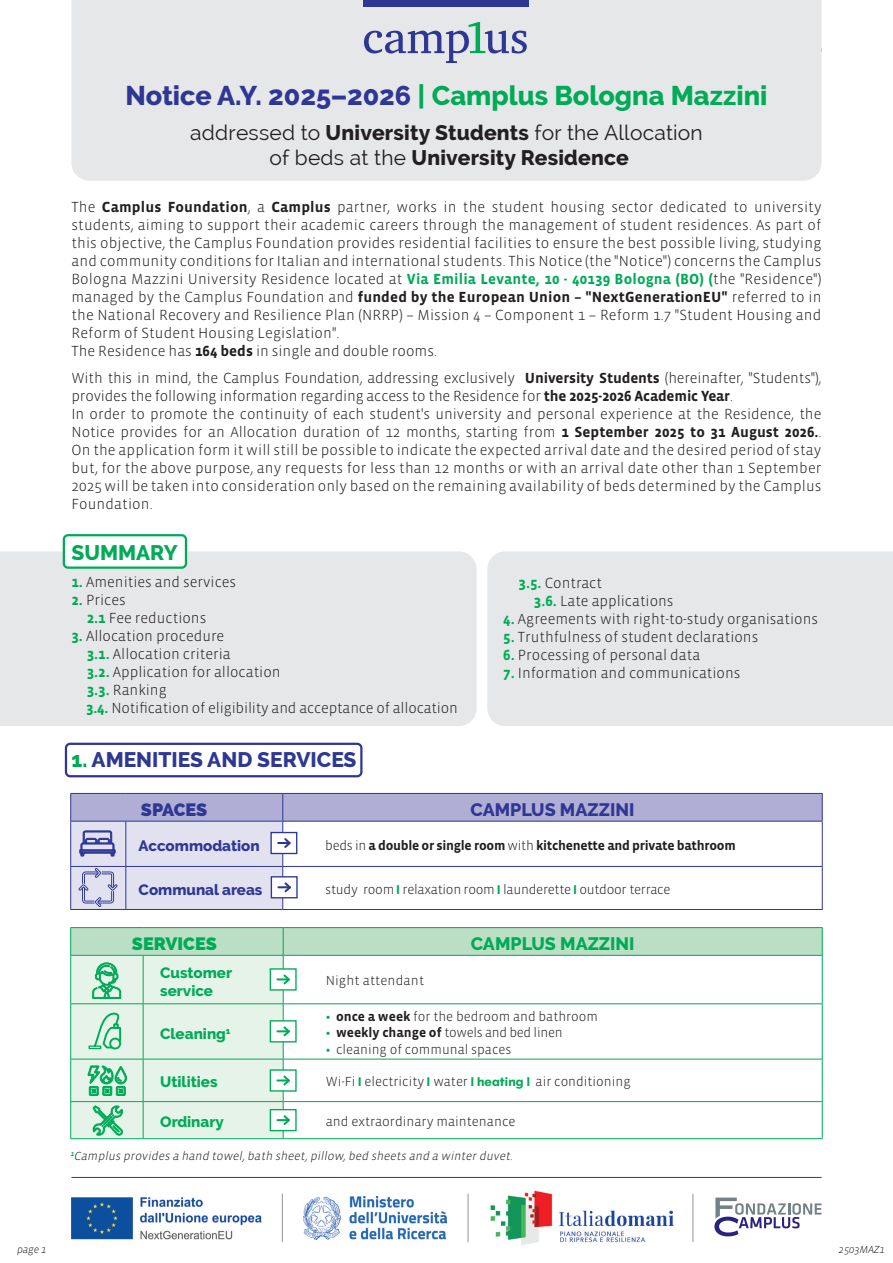
<style>
.page{position:relative;width:893px;height:1263px;background:#fff}
.page>*{position:absolute;margin:0;border:0;box-sizing:border-box;transform-origin:0 0}
.t1{font:800 27px "Raleway";color:#00ab57}
.t2{font:21px/25.2px "Raleway";letter-spacing:.01em;color:#231f20;text-align:center}
.t3{font:800 21px "Raleway";color:#2f3795}
.t4{font:800 21px "Raleway";color:#00ab57}
.t5{font:800 18px "Raleway";color:#00ab57}
.t6{font:800 18px "Raleway";color:#2f3795}
.t7{font:800 18px "Raleway";color:#00ab57}
.t8{font:800 18px "Raleway";letter-spacing:-.005em;color:#2f3795}
.t9{font:300 15px/18px "Vista Sans OT";color:#231f20;text-align:justify}
.t10{font:800 15px/18px "Raleway";color:#00ab57}
.t11{font:800 15px "Raleway";color:#2f3795}
.t12{font:300 13.5px "Vista Sans OT";color:#231f20}
.t13{font:300 13.5px "Vista Sans OT";letter-spacing:-.02em;color:#231f20}
.t14{font:700 13.5px "Vista Sans OT";letter-spacing:-.02em;color:#231f20}
.t15{font:italic 300 12px "Vista Sans OT";color:#231f20}
.t16{font:italic 300 10.5px "Vista Sans OT";letter-spacing:-.01em;color:#231f20}
.s1{color:#2f3795}
.s2{font-weight:800}
.s3{font-weight:700}
.s4{font-weight:700;color:#00ab57}
.s5{color:#00ab57}
.s6{font-weight:300}
.s7{font-family:"Raleway";font-weight:800;font-size:12px;color:#00ab57}
</style>
<div class="page">
<hr style="left:71px;top:1177px;width:750px;height:1px;background:#2f3795">
<img style="left:71px;top:1197px;width:191px;height:42px">
<img style="left:304px;top:1196px;width:142px;height:43px">
<img style="left:490px;top:1190px;width:184px;height:55px">
<hr style="left:468px;top:1194px;width:1px;height:48px;background:#939598">
<hr style="left:282px;top:1194px;width:1px;height:48px;background:#939598">
<hr style="left:693px;top:1194px;width:1px;height:48px;background:#939598">
<svg style="left:714px;top:1197px;width:107px;height:39px"></svg>
<div style="left:0;top:551px;width:477px;height:175px;background:#e6e7e9"></div>
<div style="left:64px;top:535px;width:122px;height:33px;background:#fff;border-radius:4px"></div>
<div style="left:63px;top:534px;width:124px;height:35px;border:2px solid #00ab57;border-radius:4px"></div>
<div style="left:71px;top:0;width:750px;height:181px;background:#e6e7e9"></div>
<svg style="left:364px;top:22px;width:163px;height:41px;background:#b8bfd2"></svg>
<div style="left:364px;top:0;width:165px;height:6px;background:#2f3795"></div>
<div style="left:65px;top:743px;width:297px;height:34px;border:2px solid #2f3795;border-radius:4px"></div>
<svg style="left:70px;top:927px;width:753px;height:212px"></svg>
<hr style="left:70px;top:909px;width:56px;height:1px;background:#2f3795">
<hr style="left:126px;top:909px;width:157px;height:1px;background:#2f3795">
<hr style="left:283px;top:909px;width:540px;height:1px;background:#2f3795">
<svg style="left:70px;top:793px;width:753px;height:116px"></svg>
<div style="left:487px;top:551px;width:406px;height:175px;background:#e6e7e9"></div>
<p class="t1" style="left:125px;top:80px;width:644px"><span class="s1">Notice A.Y. 2025–2026</span> | Camplus Bologna Mazzini</p>
<p class="t2" style="left:190px;top:120px;width:514px">addressed to <span class="s2">University Students</span> for the Allocation of beds at the <span class="s2">University Residence</span></p>
<p class="t9" style="left:71px;top:198px;width:752px">The <span class="s3">Camplus Foundation</span>, a <span class="s3">Camplus</span> partner, works in the student housing sector dedicated to university students, aiming to support their academic careers through the management of student residences. As part of this objective, the Camplus Foundation provides residential facilities to ensure the best possible living, studying and community conditions for Italian and international students. This Notice (the "Notice") concerns the Camplus Bologna Mazzini University Residence located at <span class="s4">Via Emilia Levante, 10 - 40139 Bologna (BO) (</span>the "Residence") managed by the Camplus Foundation and <span class="s3">funded by the European Union – "NextGenerationEU"</span> referred to in the National Recovery and Resilience Plan (NRRP) – Mission 4 – Component 1 – Reform 1.7 "Student Housing and Reform of Student Housing Legislation".</p>
<p class="t9" style="left:71px;top:342px;width:367px">The Residence has <span class="s3">164 beds</span> in single and double rooms.</p>
<p class="t9" style="left:71px;top:369px;width:751px">With this in mind, the Camplus Foundation, addressing exclusively <span class="s3">University Students</span> (hereinafter, "Students"), provides the following information regarding access to the Residence for <span class="s3">the 2025-2026 Academic Year</span>.</p>
<p class="t9" style="left:71px;top:405px;width:751px">In order to promote the continuity of each student's university and personal experience at the Residence, the Notice provides for an Allocation duration of 12 months, starting from <span class="s3">1 September 2025 to 31 August 2026.</span>.<br>On the application form it will still be possible to indicate the expected arrival date and the desired period of stay but, for the above purpose, any requests for less than 12 months or with an arrival date other than 1 September 2025 will be taken into consideration only based on the remaining availability of beds determined by the Camplus Foundation.</p>
<p class="t4" style="left:71px;top:541px;width:108px">SUMMARY</p>
<p class="t9" style="left:71px;top:573px;width:166px"><span class="s4">1.</span> Amenities and services</p>
<p class="t9" style="left:71px;top:591px;width:56px"><span class="s4">2.</span> Prices</p>
<p class="t9" style="left:87px;top:609px;width:121px"><span class="s4">2.1</span> Fee reductions</p>
<p class="t9" style="left:71px;top:627px;width:154px"><span class="s4">3.</span> Allocation procedure</p>
<p class="t9" style="left:87px;top:645px;width:145px"><span class="s4">3.1.</span> Allocation criteria</p>
<p class="t9" style="left:87px;top:663px;width:195px"><span class="s4">3.2.</span> Application for allocation</p>
<p class="t9" style="left:87px;top:681px;width:82px"><span class="s4">3.3.</span> Ranking</p>
<p class="t9" style="left:86px;top:699px;width:373px"><span class="s4">3.4.</span> Notification of eligibility and acceptance of allocation</p>
<p class="t3" style="left:71px;top:748px;width:287px"><span class="s5">1.</span> AMENITIES AND SERVICES</p>
<p class="t9" style="left:519px;top:574px;width:85px"><span class="s4">3.5.</span> Contract</p>
<p class="t9" style="left:534px;top:592px;width:141px"><span class="s4">3.6.</span> Late applications</p>
<p class="t9" style="left:503px;top:610px;width:316px"><span class="s4">4.</span> Agreements with right-to-study organisations</p>
<p class="t9" style="left:503px;top:628px;width:257px"><span class="s4">5.</span> Truthfulness of student declarations</p>
<p class="t9" style="left:503px;top:646px;width:198px"><span class="s4">6.</span> Processing of personal data</p>
<p class="t9" style="left:503px;top:664px;width:239px"><span class="s4">7.</span> Information and communications</p>
<p class="t8" style="left:141px;top:799px;width:68px">SPACES</p>
<p class="t6" style="left:471px;top:799px;width:165px">CAMPLUS MAZZINI</p>
<p class="t11" style="left:139px;top:837px;width:123px">Accommodation</p>
<p class="t14" style="left:325px;top:838px;width:412px"><span class="s6">beds in</span> a double or single room <span class="s6">with</span> kitchenette and private bathroom</p>
<p class="t11" style="left:139px;top:881px;width:125px">Communal areas</p>
<p class="t13" style="left:325px;top:882px;width:347px">study room <span class="s7">l</span> relaxation room <span class="s7">l</span> launderette <span class="s7">l</span> outdoor terrace</p>
<p class="t7" style="left:132px;top:933px;width:86px">SERVICES</p>
<p class="t5" style="left:471px;top:933px;width:165px">CAMPLUS MAZZINI</p>
<p class="t10" style="left:160px;top:963px;width:73px">Customer service</p>
<p class="t12" style="left:326px;top:974px;width:100px">Night attendant</p>
<p class="t10" style="left:160px;top:1024px;width:72px">Cleaning<sup>1</sup></p>
<p class="t12" style="left:326px;top:1009px;width:274px"><span class="s4">•</span> <span class="s3">once a week</span> for the bedroom and bathroom</p>
<p class="t13" style="left:326px;top:1026px;width:238px"><span class="s4">•</span> <span class="s3">weekly change of</span> towels and bed linen</p>
<p class="t12" style="left:326px;top:1042px;width:187px"><span class="s4">•</span> cleaning of communal spaces</p>
<p class="t10" style="left:160px;top:1073px;width:59px">Utilities</p>
<p class="t12" style="left:326px;top:1074px;width:306px">Wi-Fi <span class="s7">l</span> electricity <span class="s7">l</span> water <span class="s7">l heating l</span> air conditioning</p>
<p class="t10" style="left:160px;top:1113px;width:65px">Ordinary</p>
<p class="t12" style="left:326px;top:1114px;width:191px">and extraordinary maintenance</p>
<p class="t15" style="left:70px;top:1149px;width:446px"><sup>1</sup>Camplus provides a hand towel, bath sheet, pillow, bed sheets and a winter duvet.</p>
<p class="t16" style="left:17px;top:1243px;width:31px">page 1</p>
<p class="t16" style="left:839px;top:1243px;width:47px">2503MAZ1</p>
</div>
